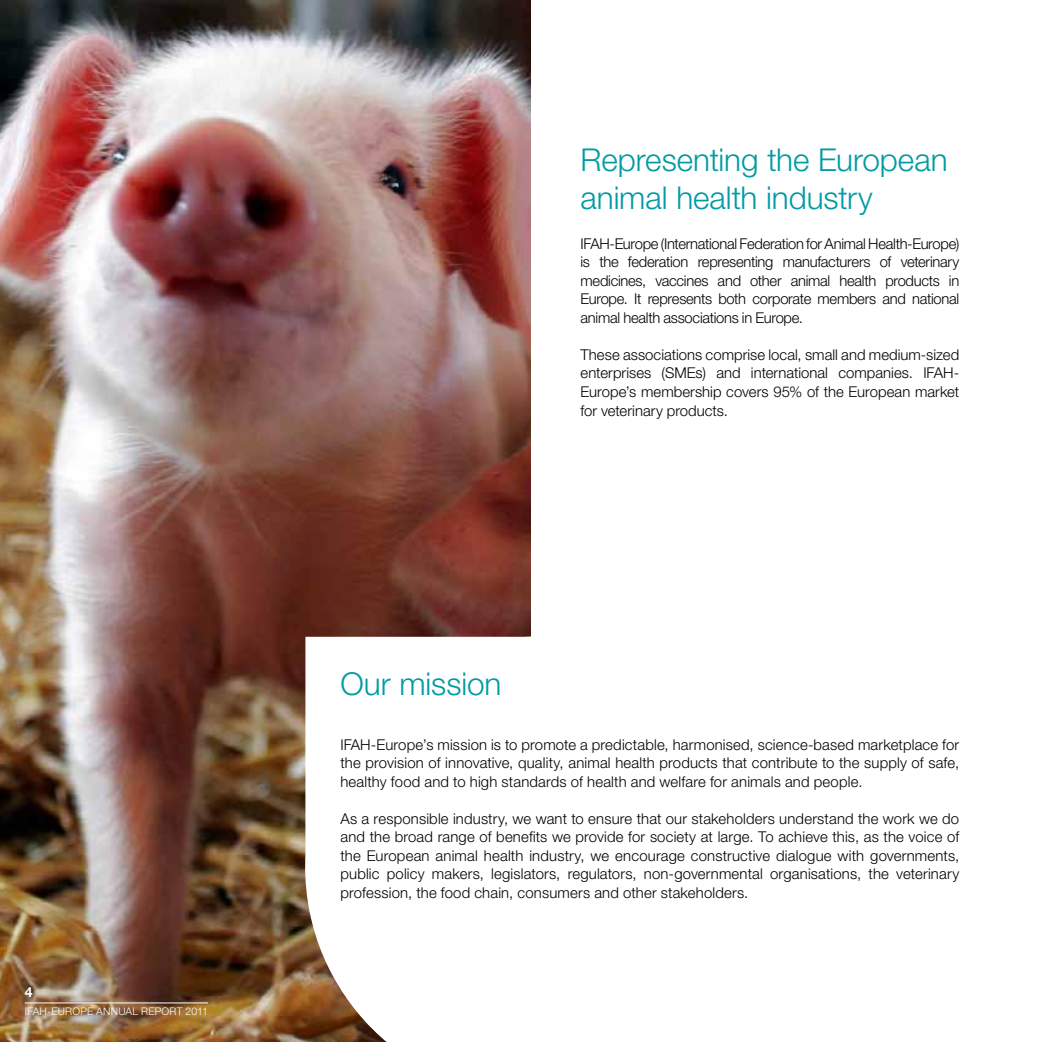
<style>
.page{position:relative;width:1042px;height:1042px;background:#fff}
.page>*{position:absolute;margin:0;border:0;box-sizing:border-box;transform-origin:0 0}
.t1{font:300 31.5px/37.8px "Helvetica Neue LT Std";letter-spacing:-.005em;color:#009ba4}
.t2{font:300 14.88px/18.6px "Helvetica Neue LT Std";letter-spacing:.005em;color:#000;text-align:justify}
.t3{font:700 14px "Helvetica Neue LT Std";color:#fff}
.t4{font:300 10.5px "Helvetica Neue LT Std";letter-spacing:.02em;color:#fff}
</style>
<div class="page">
<img style="left:0;top:0;width:531px;height:1042px">
<hr style="left:25px;top:1002px;width:183px;height:1px;background:#fff">
<svg style="left:305px;top:636px;width:226px;height:406px"></svg>
<p class="t3" style="left:25px;top:984px;width:9px">4</p>
<p class="t4" style="left:25px;top:1004px;width:185px">IFAH-Europe Annual Report 2011</p>
<h1 class="t1" style="left:580px;top:141px;width:369px">Representing the European animal health industry</h1>
<p class="t2" style="left:580px;top:234px;width:380px">IFAH-Europe (International Federation for Animal Health-Europe) is the federation representing manufacturers of veterinary medicines, vaccines and other animal health products in Europe. It represents both corporate members and national animal health associations in Europe.</p>
<p class="t2" style="left:580px;top:345px;width:380px">These associations comprise local, small and medium-sized enterprises (SMEs) and international companies. IFAH-Europe’s membership covers 95% of the European market for veterinary products.</p>
<h1 class="t1" style="left:340px;top:664px;width:162px">Our mission</h1>
<p class="t2" style="left:340px;top:734px;width:620px">IFAH-Europe’s mission is to promote a predictable, harmonised, science-based marketplace for the provision of innovative, quality, animal health products that contribute to the supply of safe, healthy food and to high standards of health and welfare for animals and people.</p>
<p class="t2" style="left:340px;top:809px;width:620px">As a responsible industry, we want to ensure that our stakeholders understand the work we do and the broad range of benefits we provide for society at large. To achieve this, as the voice of the European animal health industry, we encourage constructive dialogue with governments, public policy makers, legislators, regulators, non-governmental organisations, the veterinary profession, the food chain, consumers and other stakeholders.</p>
</div>
